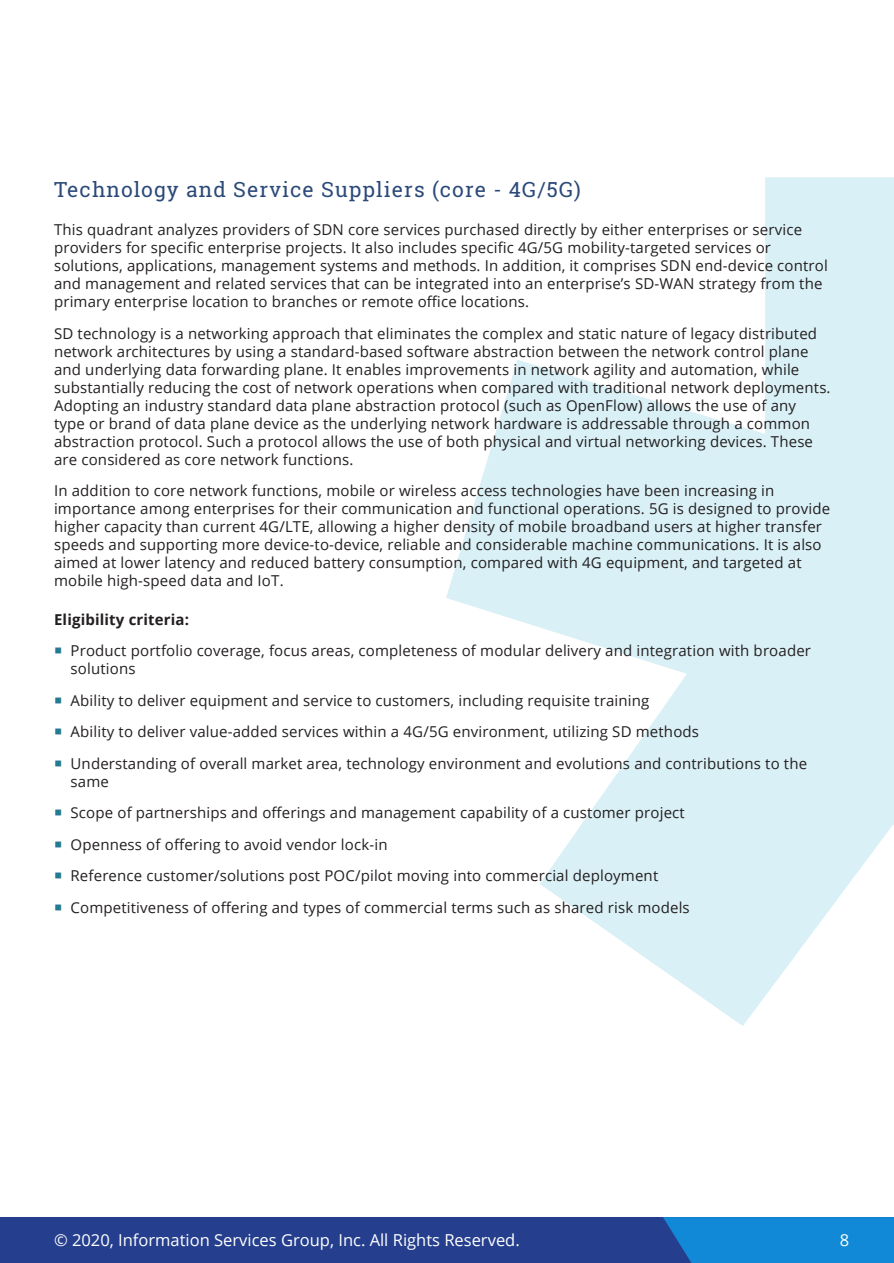
<style>
.page{position:relative;width:894px;height:1263px;background:#fff}
.page>*{position:absolute;margin:0;border:0;box-sizing:border-box;transform-origin:0 0}
.Body_Copy{font:21px "Roboto Slab";letter-spacing:.05em;color:#2b4a79}
.t1{font:16.5px "Open Sans";color:#fff}
.t2{font:15px/18px "Open Sans";letter-spacing:.01em;color:#231f20}
.t3{font:700 15px "Open Sans";letter-spacing:.01em;color:#231f20}
</style>
<div class="page">
<div style="left:0;top:1217px;width:893px;height:46px;background:#253f8e"></div>
<div style="left:663px;top:1217px;width:230px;height:46px;background:#1289d7"></div>
<svg style="left:446px;top:177px;width:447px;height:849px;fill:#d9f0f6"></svg>
<p class="Body_Copy" style="left:54px;top:175px;width:528px">Technology and Service Suppliers (core - 4G/5G)</p>
<p class="t2" style="left:54px;top:220px;width:775px">This quadrant analyzes providers of SDN core services purchased directly by either enterprises or service providers for specific enterprise projects. It also includes specific 4G/5G mobility-targeted services or solutions, applications, management systems and methods. In addition, it comprises SDN end-device control and management and related services that can be integrated into an enterprise’s SD-WAN strategy from the primary enterprise location to branches or remote office locations.</p>
<p class="t2" style="left:54px;top:324px;width:777px">SD technology is a networking approach that eliminates the complex and static nature of legacy distributed network architectures by using a standard-based software abstraction between the network control plane and underlying data forwarding plane. It enables improvements in network agility and automation, while substantially reducing the cost of network operations when compared with traditional network deployments.<br>Adopting an industry standard data plane abstraction protocol (such as OpenFlow) allows the use of any type or brand of data plane device as the underlying network hardware is addressable through a common abstraction protocol. Such a protocol allows the use of both physical and virtual networking devices. These are considered as core network functions.</p>
<p class="t2" style="left:54px;top:481px;width:777px">In addition to core network functions, mobile or wireless access technologies have been increasing in importance among enterprises for their communication and functional operations. 5G is designed to provide higher capacity than current 4G/LTE, allowing a higher density of mobile broadband users at higher transfer speeds and supporting more device-to-device, reliable and considerable machine communications. It is also aimed at lower latency and reduced battery consumption, compared with 4G equipment, and targeted at mobile high-speed data and IoT.</p>
<p class="t3" style="left:54px;top:608px;width:136px">Eligibility criteria:</p>
<p class="t2" style="left:70px;top:641px;width:741px">Product portfolio coverage, focus areas, completeness of modular delivery and integration with broader solutions</p>
<p class="t2" style="left:70px;top:691px;width:580px">Ability to deliver equipment and service to customers, including requisite training</p>
<p class="t2" style="left:70px;top:722px;width:629px">Ability to deliver value-added services within a 4G/5G environment, utilizing SD methods</p>
<p class="t2" style="left:70px;top:754px;width:737px">Understanding of overall market area, technology environment and evolutions and contributions to the same</p>
<p class="t2" style="left:70px;top:803px;width:615px">Scope of partnerships and offerings and management capability of a customer project</p>
<p class="t2" style="left:70px;top:835px;width:318px">Openness of offering to avoid vendor lock-in</p>
<p class="t2" style="left:70px;top:866px;width:589px">Reference customer/solutions post POC/pilot moving into commercial deployment</p>
<p class="t2" style="left:70px;top:898px;width:620px">Competitiveness of offering and types of commercial terms such as shared risk models</p>
<p class="t1" style="left:54px;top:1229px;width:467px">© 2020, Information Services Group, Inc. All Rights Reserved.</p>
<p class="t1" style="left:839px;top:1229px;width:11px">8</p>
</div>
